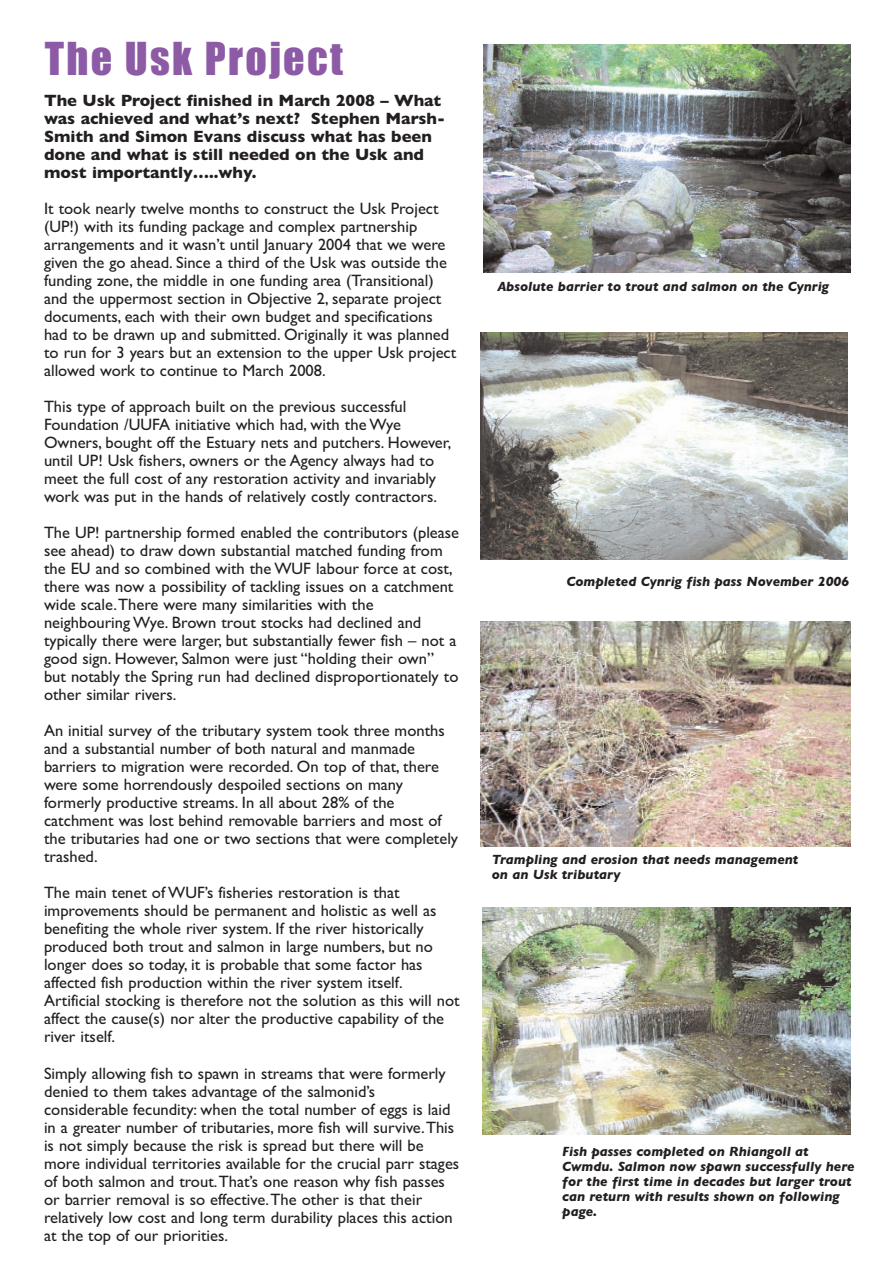
<style>
.page{position:relative;width:893px;height:1263px;background:#fff}
.page>*{position:absolute;margin:0;border:0;box-sizing:border-box;transform-origin:0 0}
.t1{font:42px "Impact";letter-spacing:.055em;color:#8d5ba6}
.t2{font:16.5px/18px "Gill Sans";color:#231f20}
.t3{font:700 16.5px/18px "Gill Sans";color:#231f20}
.t4{font:italic 700 13.5px/15px "Gill Sans";color:#231f20}
</style>
<div class="page">
<img style="left:483px;top:45px;width:367px;height:227px">
<img style="left:481px;top:622px;width:369px;height:224px">
<img style="left:481px;top:332px;width:367px;height:228px">
<img style="left:483px;top:907px;width:367px;height:228px">
<h1 class="t1" style="left:45px;top:36px;width:299px">The Usk Project</h1>
<p class="t3" style="left:44px;top:92px;width:403px">The Usk Project finished in March 2008 – What was achieved and what’s next? Stephen Marsh-Smith and Simon Evans discuss what has been done and what is still needed on the Usk and most importantly…..why.</p>
<p class="t2" style="left:44px;top:200px;width:414px">It took nearly twelve months to construct the Usk Project (UP!) with its funding package and complex partnership arrangements and it wasn’t until January 2004 that we were given the go ahead. Since a third of the Usk was outside the funding zone, the middle in one funding area (Transitional) and the uppermost section in Objective 2, separate project documents, each with their own budget and specifications had to be drawn up and submitted. Originally it was planned to run for 3 years but an extension to the upper Usk project allowed work to continue to March 2008.</p>
<p class="t2" style="left:44px;top:398px;width:409px">This type of approach built on the previous successful Foundation /UUFA initiative which had, with the Wye Owners, bought off the Estuary nets and putchers. However, until UP! Usk fishers, owners or the Agency always had to meet the full cost of any restoration activity and invariably work was put in the hands of relatively costly contractors.</p>
<p class="t2" style="left:44px;top:524px;width:417px">The UP! partnership formed enabled the contributors (please see ahead) to draw down substantial matched funding from the EU and so combined with the WUF labour force at cost, there was now a possibility of tackling issues on a catchment wide scale.There were many similarities with the neighbouring Wye. Brown trout stocks had declined and typically there were larger, but substantially fewer fish – not a good sign. However, Salmon were just “holding their own” but notably the Spring run had declined disproportionately to other similar rivers.</p>
<p class="t2" style="left:44px;top:722px;width:415px">An initial survey of the tributary system took three months and a substantial number of both natural and manmade barriers to migration were recorded. On top of that, there were some horrendously despoiled sections on many formerly productive streams. In all about 28% of the catchment was lost behind removable barriers and most of the tributaries had one or two sections that were completely trashed.</p>
<p class="t2" style="left:44px;top:884px;width:417px">The main tenet of WUF’s fisheries restoration is that improvements should be permanent and holistic as well as benefiting the whole river system. If the river historically produced both trout and salmon in large numbers, but no longer does so today, it is probable that some factor has affected fish production within the river system itself.<br>Artificial stocking is therefore not the solution as this will not affect the cause(s) nor alter the productive capability of the river itself.</p>
<p class="t2" style="left:44px;top:1064px;width:417px">Simply allowing fish to spawn in streams that were formerly denied to them takes advantage of the salmonid’s considerable fecundity: when the total number of eggs is laid in a greater number of tributaries, more fish will survive.This is not simply because the risk is spread but there will be more individual territories available for the crucial parr stages of both salmon and trout.That’s one reason why fish passes or barrier removal is so effective.The other is that their relatively low cost and long term durability places this action at the top of our priorities.</p>
<p class="t4" style="left:497px;top:278px;width:333px">Absolute barrier to trout and salmon on the Cynrig</p>
<p class="t4" style="left:566px;top:574px;width:284px">Completed Cynrig fish pass November 2006</p>
<p class="t4" style="left:492px;top:852px;width:308px">Trampling and erosion that needs management on an Usk tributary</p>
<p class="t4" style="left:562px;top:1144px;width:294px">Fish passes completed on Rhiangoll at Cwmdu. Salmon now spawn successfully here for the first time in decades but larger trout can return with results shown on following page.</p>
</div>
